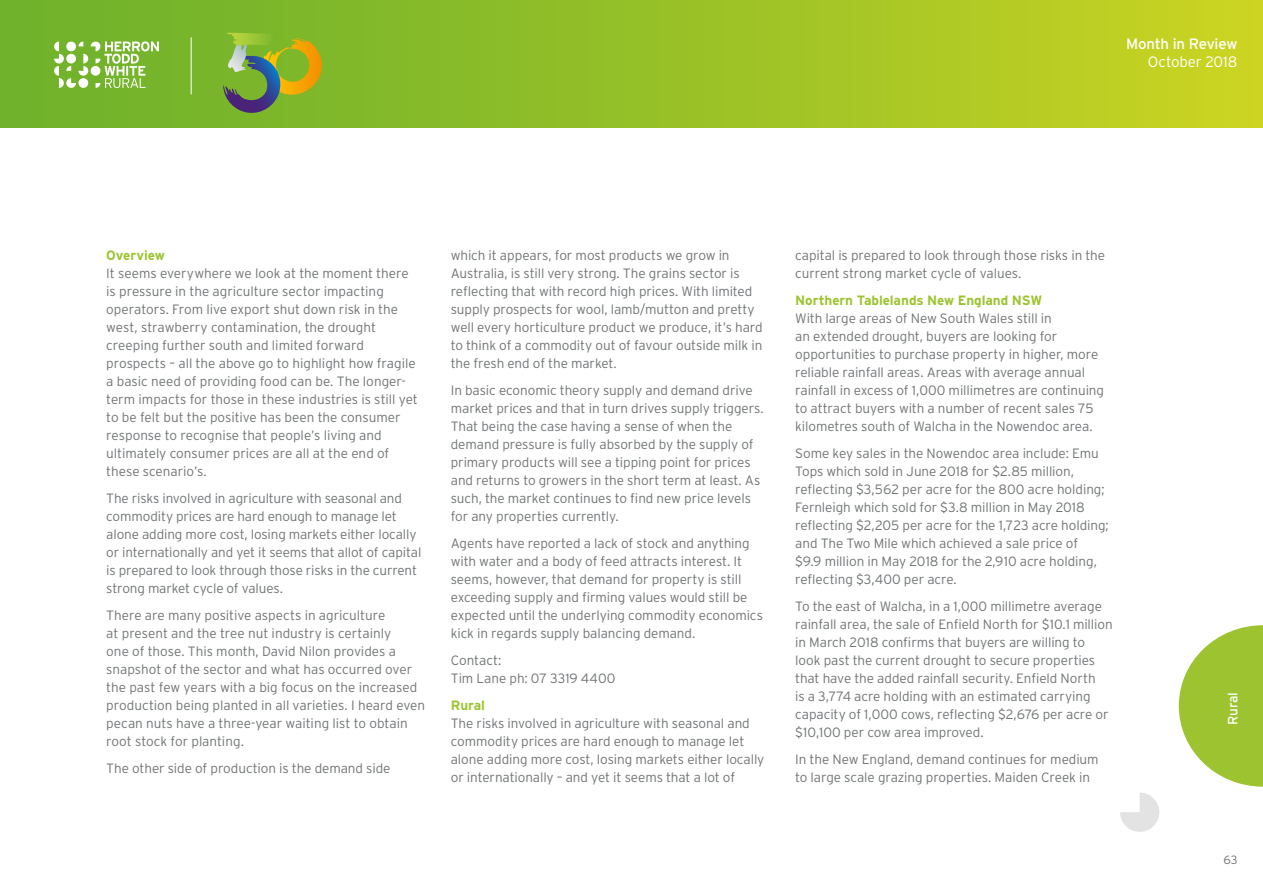
<style>
.page{position:relative;width:1263px;height:893px;background:#fff}
.page>*{position:absolute;margin:0;border:0;box-sizing:border-box;transform-origin:0 0}
.t1{font:15px "Interstate";letter-spacing:-.015em;color:#fff}
.t2{font:300 15px "Interstate";letter-spacing:-.005em;color:#fff}
.t3{font:300 13.5px/18px "Interstate";letter-spacing:-.005em;color:#717476}
.t4{font:700 13.5px "Interstate";letter-spacing:-.005em;color:#9dc430}
.t5{font:13.5px "Interstate";letter-spacing:-.01em;color:#fff}
.t6{font:300 12px "Interstate";color:#717476}
</style>
<div class="page">
<svg style="left:1120px;top:792px;width:39px;height:40px"></svg>
<div style="left:0;top:0;width:1263px;height:128px;background:linear-gradient(to right,#68af2d,#c8d322)"></div>
<svg style="left:1179px;top:625px;width:84px;height:162px"></svg>
<svg style="left:54px;top:41px;width:105px;height:47px"></svg>
<svg style="left:223px;top:33px;width:100px;height:81px;background:#87a23c"></svg>
<hr style="left:191px;top:37px;width:1px;height:57px;background:#fff">
<p class="t1" style="left:1126px;top:35px;width:113px">Month in Review</p>
<p class="t2" style="left:1148px;top:53px;width:91px">October 2018</p>
<p class="t4" style="left:106px;top:247px;width:60px">Overview</p>
<p class="t3" style="left:106px;top:264px;width:313px">It seems everywhere we look at the moment there is pressure in the agriculture sector impacting operators. From live export shut down risk in the west, strawberry contamination, the drought creeping further south and limited forward prospects – all the above go to highlight how fragile a basic need of providing food can be. The longer&shy;term impacts for those in these industries is still yet to be felt but the positive has been the consumer response to recognise that people’s living and ultimately consumer prices are all at the end of these scenario’s.</p>
<p class="t3" style="left:106px;top:489px;width:317px">The risks involved in agriculture with seasonal and commodity prices are hard enough to manage let alone adding more cost, losing markets either locally or internationally and yet it seems that allot of capital is prepared to look through those risks in the current strong market cycle of values.</p>
<p class="t3" style="left:106px;top:606px;width:320px">There are many positive aspects in agriculture<br>at present and the tree nut industry is certainly<br>one of those. This month, David Nilon provides a snapshot of the sector and what has occurred over the past few years with a big focus on the increased production being planted in all varieties. I heard even pecan nuts have a three-year waiting list to obtain root stock for planting.</p>
<p class="t3" style="left:106px;top:759px;width:286px">The other side of production is the demand side</p>
<p class="t3" style="left:451px;top:246px;width:313px">which it appears, for most products we grow in Australia, is still very strong. The grains sector is reflecting that with record high prices. With limited supply prospects for wool, lamb/mutton and pretty well every horticulture product we produce, it’s hard to think of a commodity out of favour outside milk in the fresh end of the market.</p>
<p class="t3" style="left:451px;top:381px;width:315px">In basic economic theory supply and demand drive market prices and that in turn drives supply triggers.<br>That being the case having a sense of when the demand pressure is fully absorbed by the supply of primary products will see a tipping point for prices and returns to growers in the short term at least. As such, the market continues to find new price levels for any properties currently.</p>
<p class="t3" style="left:451px;top:534px;width:314px">Agents have reported a lack of stock and anything with water and a body of feed attracts interest. It seems, however, that demand for property is still exceeding supply and firming values would still be expected until the underlying commodity economics kick in regards supply balancing demand.</p>
<p class="t3" style="left:451px;top:651px;width:166px">Contact:<br>Tim Lane ph: 07 3319 4400</p>
<p class="t4" style="left:451px;top:697px;width:36px">Rural</p>
<p class="t3" style="left:451px;top:714px;width:315px">The risks involved in agriculture with seasonal and commodity prices are hard enough to manage let alone adding more cost, losing markets either locally or internationally – and yet it seems that a lot of</p>
<p class="t3" style="left:795px;top:246px;width:311px">capital is prepared to look through those risks in the current strong market cycle of values.</p>
<p class="t4" style="left:795px;top:292px;width:249px">Northern Tablelands New England NSW</p>
<p class="t3" style="left:795px;top:309px;width:310px">With large areas of New South Wales still in<br>an extended drought, buyers are looking for opportunities to purchase property in higher, more reliable rainfall areas. Areas with average annual rainfall in excess of 1,000 millimetres are continuing to attract buyers with a number of recent sales 75 kilometres south of Walcha in the Nowendoc area.</p>
<p class="t3" style="left:795px;top:444px;width:315px">Some key sales in the Nowendoc area include: Emu Tops which sold in June 2018 for $2.85 million, reflecting $3,562 per acre for the 800 acre holding; Fernleigh which sold for $3.8 million in May 2018 reflecting $2,205 per acre for the 1,723 acre holding; and The Two Mile which achieved a sale price of<br>$9.9 million in May 2018 for the 2,910 acre holding, reflecting $3,400 per acre.</p>
<p class="t3" style="left:795px;top:597px;width:319px">To the east of Walcha, in a 1,000 millimetre average rainfall area, the sale of Enfield North for $10.1 million in March 2018 confirms that buyers are willing to look past the current drought to secure properties that have the added rainfall security. Enfield North<br>is a 3,774 acre holding with an estimated carrying capacity of 1,000 cows, reflecting $2,676 per acre or $10,100 per cow area improved.</p>
<p class="t3" style="left:795px;top:750px;width:305px">In the New England, demand continues for medium to large scale grazing properties. Maiden Creek in</p>
<p class="t5" style="left:1224px;top:725px;width:35px;rotate:-90deg">Rural</p>
<p class="t6" style="left:1223px;top:853px;width:16px">63</p>
</div>
